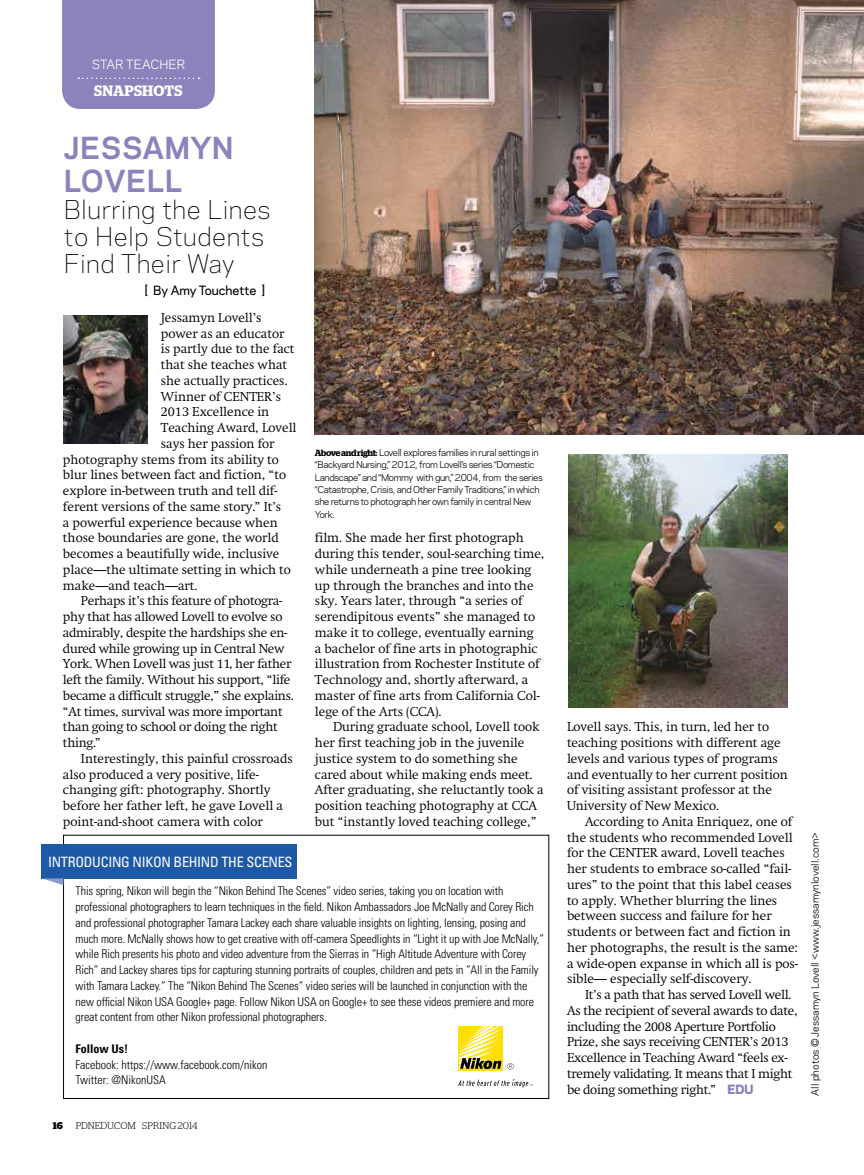
<style>
.page{position:relative;width:864px;height:1175px;background:#fff}
.page>*{position:absolute;margin:0;border:0;box-sizing:border-box;transform-origin:0 0}
.t1{font:700 28.5px/33px "Galaxie Polaris";letter-spacing:.02em;color:#8d82bc}
.t2{font:300 24.15px/27px "Galaxie Polaris";letter-spacing:.02em;color:#000}
.t3{font:600 15px "Stag";letter-spacing:.01em;color:#fff}
.t4{font:condensed 14.25px "Univers LT Std";letter-spacing:-.02em;color:#fff}
.t5{font:300 12.75px/15.8px "Swift";color:#000}
.t6{font:300 12.75px/15.8px "Swift";letter-spacing:-.02em;color:#000}
.t7{font:300 condensed 12px/15.8px "Univers LT Std";letter-spacing:-.01em;color:#000}
.t8{font:500 12px "Galaxie Polaris";color:#000}
.t9{font:12px "Galaxie Polaris";color:#fff}
.t10{font:700 condensed 12px "Univers LT Std";color:#000}
.t11{font:9.75px "Galaxie Polaris";color:#000}
.t12{font:300 9.75px "Stag";color:#000}
.t13{font:700 9.75px "Stag";color:#000}
.t14{font:9px/12.3px "Galaxie Polaris";letter-spacing:-.04em;color:#000}
.s1{font-family:"Stag";font-weight:600}
.s2{font-family:"Galaxie Polaris";font-weight:800;font-size:12px;color:#8d82bc}
</style>
<div class="page">
<img style="left:63px;top:315px;width:84px;height:128px">
<div style="left:62px;top:0;width:153px;height:109px;background:#8d82bc"></div>
<img style="left:315px;top:0;width:549px;height:434px">
<img style="left:568px;top:454px;width:220px;height:253px">
<div style="left:42px;top:843px;width:255px;height:35px;background:#1d59a7"></div>
<svg style="left:42px;top:878px;width:21px;height:7px"></svg>
<svg style="left:458px;top:1078px;width:75px;height:9px"></svg>
<svg style="left:458px;top:1026px;width:45px;height:45px"></svg>
<div style="left:459px;top:1026px;width:44px;height:44px;background:#ffe000"></div>
<svg style="left:459px;top:1026px;width:55px;height:43px"></svg>
<p class="t9" style="left:92px;top:56px;width:95px">star teacher</p>
<p class="t3" style="left:94px;top:82px;width:90px">snapshots</p>
<h1 class="t1" style="left:64px;top:129px;width:171px">JESSAMYN<br>LOVELL</h1>
<h2 class="t2" style="left:64px;top:195px;width:208px">Blurring the Lines to Help Students<br>Find Their Way</h2>
<p class="t8" style="left:144px;top:281px;width:122px">[ By Amy Touchette ]</p>
<p class="t5" style="left:161px;top:310px;width:102px">Jessamyn Lovell’s</p>
<p class="t5" style="left:161px;top:325px;width:125px">power as an educator</p>
<p class="t5" style="left:161px;top:341px;width:135px">is partly due to the fact</p>
<p class="t5" style="left:161px;top:357px;width:128px">that she teaches what</p>
<p class="t5" style="left:161px;top:373px;width:128px">she actually practices.</p>
<p class="t5" style="left:161px;top:388px;width:122px">Winner of CENTER’s</p>
<p class="t5" style="left:161px;top:404px;width:110px">2013 Excellence in</p>
<p class="t5" style="left:161px;top:420px;width:137px">Teaching Award, Lovell</p>
<p class="t5" style="left:161px;top:435px;width:115px">says her passion for</p>
<p class="t5" style="left:63px;top:451px;width:218px">photography stems from its ability to</p>
<p class="t5" style="left:63px;top:467px;width:225px">blur lines between fact and fiction, “to</p>
<p class="t5" style="left:63px;top:483px;width:216px">explore in-between truth and tell dif-</p>
<p class="t5" style="left:63px;top:498px;width:220px">ferent versions of the same story.” It’s</p>
<p class="t5" style="left:63px;top:514px;width:216px">a powerful experience because when</p>
<p class="t5" style="left:63px;top:530px;width:217px">those boundaries are gone, the world</p>
<p class="t5" style="left:63px;top:546px;width:218px">becomes a beautifully wide, inclusive</p>
<p class="t5" style="left:63px;top:561px;width:230px">place—the ultimate setting in which to</p>
<p class="t5" style="left:63px;top:577px;width:136px">make—and teach—art.</p>
<p class="t6" style="left:81px;top:593px;width:203px">Perhaps it’s this feature of photogra-</p>
<p class="t6" style="left:63px;top:609px;width:221px">phy that has allowed Lovell to evolve so</p>
<p class="t6" style="left:63px;top:624px;width:226px">admirably, despite the hardships she en-</p>
<p class="t6" style="left:63px;top:640px;width:223px">dured while growing up in Central New</p>
<p class="t6" style="left:63px;top:656px;width:230px">York. When Lovell was just 11, her father</p>
<p class="t6" style="left:63px;top:672px;width:229px">left the family. Without his support, “life</p>
<p class="t6" style="left:63px;top:687px;width:232px">became a difficult struggle,” she explains.</p>
<p class="t6" style="left:63px;top:703px;width:221px">“At times, survival was more important</p>
<p class="t6" style="left:63px;top:719px;width:216px">than going to school or doing the right</p>
<p class="t5" style="left:63px;top:735px;width:39px">thing.”</p>
<p class="t5" style="left:81px;top:750px;width:213px">Interestingly, this painful crossroads</p>
<p class="t5" style="left:63px;top:766px;width:197px">also produced a very positive, life-</p>
<p class="t5" style="left:63px;top:782px;width:209px">changing gift: photography. Shortly</p>
<p class="t5" style="left:63px;top:798px;width:221px">before her father left, he gave Lovell a</p>
<p class="t5" style="left:63px;top:813px;width:201px">point-and-shoot camera with color</p>
<p class="t14" style="left:315px;top:446px;width:229px"><span class="s1">Above and right:</span> Lovell explores families in rural settings in “Backyard Nursing,” 2012, from Lovell’s series “Domestic Landscape” and “Mommy with gun,” 2004, from the series “Catastrophe, Crisis, and Other Family Traditions,” in which she returns to photograph her own family in central New York.</p>
<p class="t5" style="left:315px;top:530px;width:231px">film. She made her first photograph during this tender, soul-searching time, while underneath a pine tree looking up through the branches and into the sky. Years later, through “a series of serendipitous events” she managed to make it to college, eventually earning<br>a bachelor of fine arts in photographic illustration from Rochester Institute of Technology and, shortly afterward, a master of fine arts from California Col&shy;lege of the Arts (CCA).</p>
<p class="t5" style="left:315px;top:719px;width:230px;text-indent:18px">During graduate school, Lovell took her first teaching job in the juvenile justice system to do something she cared about while making ends meet.<br>After graduating, she reluctantly took a position teaching photography at CCA but “instantly loved teaching college,”</p>
<p class="t5" style="left:567px;top:719px;width:222px">Lovell says. This, in turn, led her to teaching positions with different age levels and various types of programs and eventually to her current position of visiting assistant professor at the University of New Mexico.</p>
<p class="t5" style="left:567px;top:813px;width:233px;text-indent:18px">According to Anita Enriquez, one of the students who recommended Lovell for the CENTER award, Lovell teaches her students to embrace so-called “fail&shy;ures” to the point that this label ceases to apply. Whether blurring the lines between success and failure for her students or between fact and fiction in her photographs, the result is the same: a wide-open expanse in which all is pos&shy;sible— especially self-discovery.</p>
<p class="t6" style="left:567px;top:987px;width:232px;text-indent:18px">It’s a path that has served Lovell well.<br>As the recipient of several awards to date, including the 2008 Aperture Portfolio Prize, she says receiving CENTER’s 2013<br>Excellence in Teaching Award “feels ex&shy;tremely validating. It means that I might be doing something right.” <span class="s2">EDU</span></p>
<p class="t4" style="left:48px;top:852px;width:244px">INTRODUCING NIKON BEHIND THE SCENES</p>
<p class="t7" style="left:76px;top:883px;width:470px">This spring, Nikon will begin the “Nikon Behind The Scenes” video series, taking you on location with professional photographers to learn techniques in the field. Nikon Ambassadors Joe McNally and Corey Rich and professional photographer Tamara Lackey each share valuable insights on lighting, lensing, posing and much more. McNally shows how to get creative with off-camera Speedlights in “Light it up with Joe McNally,” while Rich presents his photo and video adventure from the Sierras in “High Altitude Adventure with Corey Rich” and Lackey shares tips for capturing stunning portraits of couples, children and pets in “All in the Family with Tamara Lackey.” The “Nikon Behind The Scenes” video series will be launched in conjunction with the new official Nikon USA Google+ page. Follow Nikon USA on Google+ to see these videos premiere and more great content from other Nikon professional photographers.</p>
<p class="t10" style="left:76px;top:1041px;width:54px">Follow Us!</p>
<p class="t7" style="left:76px;top:1056px;width:193px">Facebook: https://www.facebook.com/nikon<br>Twitter: @NikonUSA</p>
<p class="t13" style="left:53px;top:1119px;width:12px">16</p>
<p class="t12" style="left:76px;top:1120px;width:123px">PDNEDU.COM SPRING 2014</p>
<p class="t11" style="left:808px;top:1095px;width:265px;rotate:-90deg">All photos © Jessamyn Lovell &lt;www.jessamynlovell.com&gt;</p>
</div>
